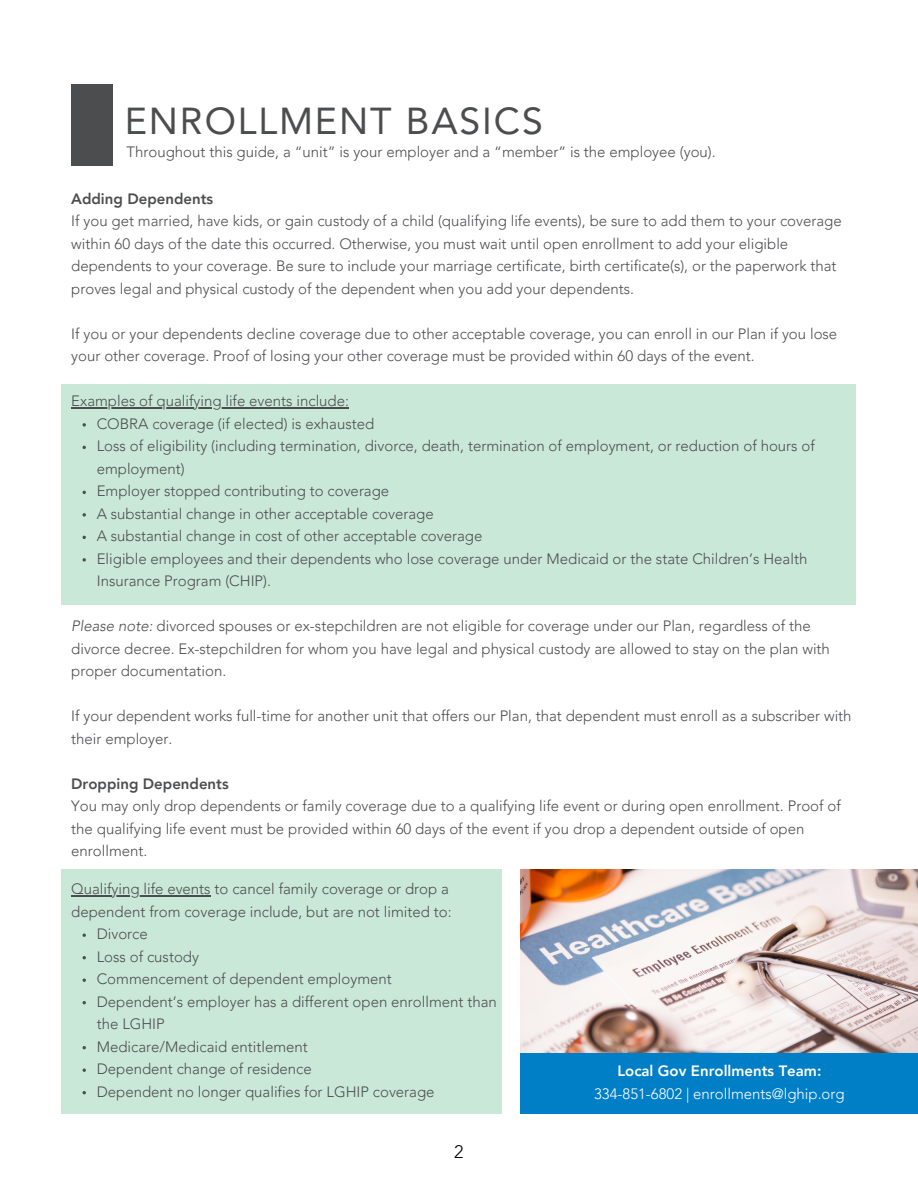
<style>
.page{position:relative;width:918px;height:1188px;background:#fff}
.page>*{position:absolute;margin:0;border:0;box-sizing:border-box;transform-origin:0 0}
.t1{font:37.5px "Avenir LT Pro";letter-spacing:.05em;color:#4c4d4f}
.t2{font:300 18px "Avenir LT Pro";color:#000}
.t3{font:300 15px/22.5px "Avenir LT Pro";color:#4c4d4f}
.t4{font:800 15px "Avenir LT Pro";color:#4c4d4f}
.t5{font:300 15px "Avenir LT Pro";color:#fff}
.t6{font:800 15px "Avenir LT Pro";color:#fff}
.s1{font-style:italic}
</style>
<div class="page">
<div style="left:71px;top:85px;width:41px;height:81px;background:#4c4d4f"></div>
<div style="left:62px;top:384px;width:794px;height:221px;background:#cae8d7"></div>
<hr style="left:71px;top:407px;width:278px;height:2px;background:#4c4d4f">
<svg style="left:83px;top:423px;width:3px;height:4px"></svg>
<svg style="left:83px;top:513px;width:3px;height:4px"></svg>
<svg style="left:83px;top:558px;width:3px;height:4px"></svg>
<img style="left:521px;top:869px;width:397px;height:185px">
<div style="left:62px;top:869px;width:440px;height:245px;background:#cae8d7"></div>
<hr style="left:71px;top:895px;width:140px;height:1px;background:#4c4d4f">
<div style="left:521px;top:1054px;width:397px;height:60px;background:#007ec6"></div>
<p class="t1" style="left:125px;top:106px;width:420px">ENROLLMENT BASICS</p>
<p class="t3" style="left:127px;top:142px;width:591px">Throughout this guide, a “unit” is your employer and a “member” is the employee (you).</p>
<h1 class="t4" style="left:71px;top:192px;width:143px">Adding Dependents</h1>
<p class="t3" style="left:71px;top:211px;width:772px">If you get married, have kids, or gain custody of a child (qualifying life events), be sure to add them to your coverage within 60 days of the date this occurred. Otherwise, you must wait until open enrollment to add your eligible dependents to your coverage. Be sure to include your marriage certificate, birth certificate(s), or the paperwork that proves legal and physical custody of the dependent when you add your dependents.</p>
<p class="t3" style="left:71px;top:324px;width:768px">If you or your dependents decline coverage due to other acceptable coverage, you can enroll in our Plan if you lose your other coverage. Proof of losing your other coverage must be provided within 60 days of the event.</p>
<p class="t3" style="left:71px;top:391px;width:279px">Examples of qualifying life events include:</p>
<p class="t3" style="left:97px;top:414px;width:279px">COBRA coverage (if elected) is exhausted</p>
<p class="t3" style="left:97px;top:436px;width:720px">Loss of eligibility (including termination, divorce, death, termination of employment, or reduction of hours of employment)</p>
<p class="t3" style="left:97px;top:481px;width:294px">Employer stopped contributing to coverage</p>
<p class="t3" style="left:97px;top:504px;width:338px">A substantial change in other acceptable coverage</p>
<p class="t3" style="left:97px;top:526px;width:387px">A substantial change in cost of other acceptable coverage</p>
<p class="t3" style="left:97px;top:549px;width:712px">Eligible employees and their dependents who lose coverage under Medicaid or the state Children’s Health<br>Insurance Program (CHIP).</p>
<p class="t3" style="left:71px;top:616px;width:760px"><span class="s1">Please note:</span> divorced spouses or ex-stepchildren are not eligible for coverage under our Plan, regardless of the divorce decree. Ex-stepchildren for whom you have legal and physical custody are allowed to stay on the plan with proper documentation.</p>
<p class="t3" style="left:71px;top:706px;width:782px">If your dependent works full-time for another unit that offers our Plan, that dependent must enroll as a subscriber with their employer.</p>
<p class="t4" style="left:71px;top:777px;width:159px">Dropping Dependents</p>
<p class="t3" style="left:71px;top:796px;width:771px">You may only drop dependents or family coverage due to a qualifying life event or during open enrollment. Proof of the qualifying life event must be provided within 60 days of the event if you drop a dependent outside of open enrollment.</p>
<p class="t3" style="left:71px;top:879px;width:382px">Qualifying life events to cancel family coverage or drop a dependent from coverage include, but are not limited to:</p>
<p class="t3" style="left:97px;top:924px;width:53px">Divorce</p>
<p class="t3" style="left:97px;top:947px;width:104px">Loss of custody</p>
<p class="t3" style="left:97px;top:969px;width:297px">Commencement of dependent employment</p>
<p class="t3" style="left:97px;top:992px;width:402px">Dependent’s employer has a different open enrollment than the LGHIP</p>
<p class="t3" style="left:97px;top:1037px;width:213px">Medicare/Medicaid entitlement</p>
<p class="t3" style="left:97px;top:1059px;width:217px">Dependent change of residence</p>
<p class="t3" style="left:97px;top:1082px;width:339px">Dependent no longer qualifies for LGHIP coverage</p>
<p class="t2" style="left:454px;top:1145px;width:11px">2</p>
<p class="t6" style="left:617px;top:1065px;width:206px">Local Gov Enrollments Team:</p>
<p class="t5" style="left:594px;top:1087px;width:252px">334-851-6802 | enrollments@lghip.org</p>
</div>
